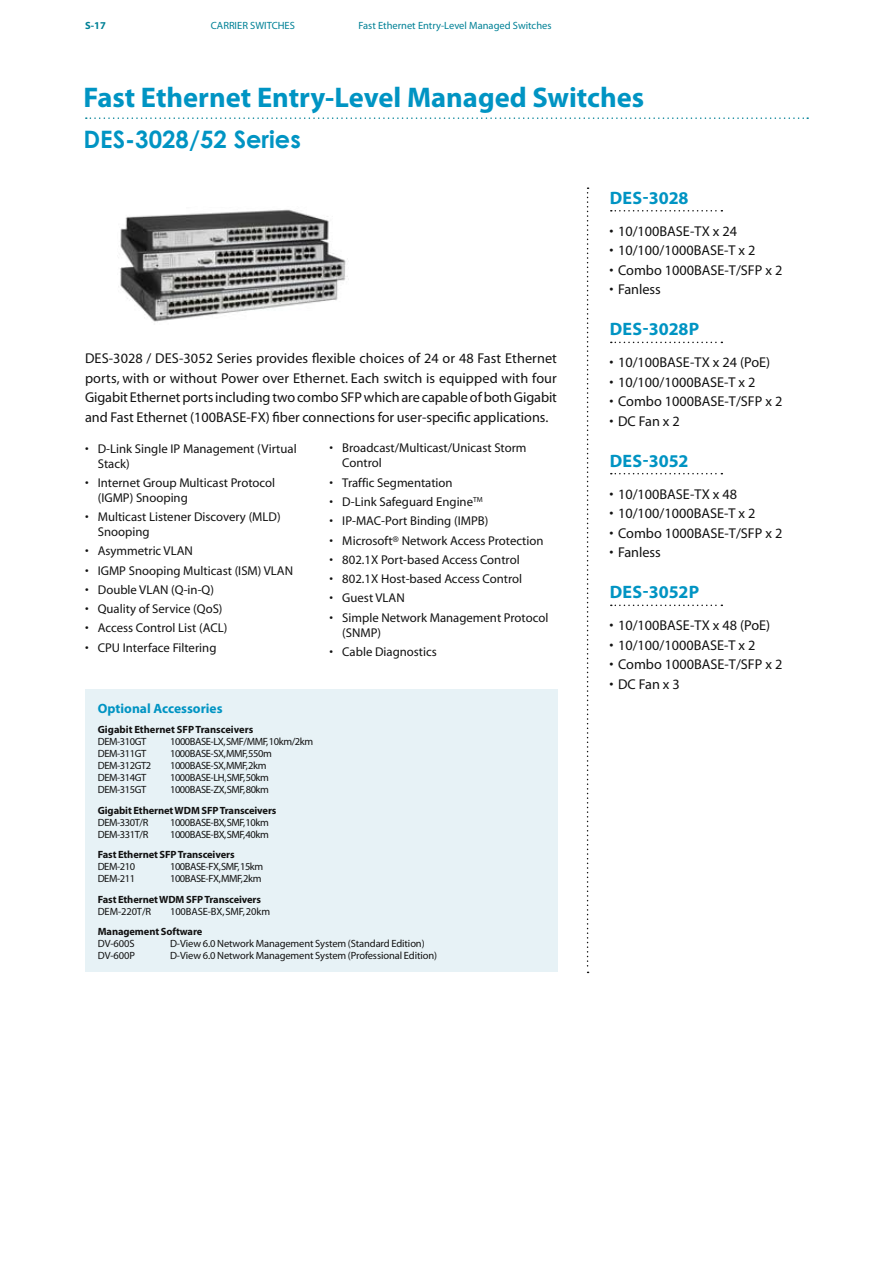
<style>
.page{position:relative;width:893px;height:1263px;background:#fff}
.page>*{position:absolute;margin:0;border:0;box-sizing:border-box;transform-origin:0 0}
.t1{font:700 28.5px "Myriad Pro";color:#0094c3}
.t2{font:700 24px "Century Gothic";color:#0094c3}
.t3{font:700 18px "Myriad Pro";color:#0094c3}
.t4{font:14.25px/19.5px "Myriad";color:#121212;text-align:justify}
.t5{font:14.25px "Myriad";letter-spacing:.105em;color:#121212}
.t6{font:700 13.5px "Myriad Pro";color:#0094c3}
.t7{font:12.75px/15px "Myriad";color:#121212}
.t8{font:10.5px "Myriad";letter-spacing:-.04em;color:#121212}
.t9{font:700 10.5px "Myriad Pro";letter-spacing:-.01em;color:#121212}
.t10{font:10.5px "Myriad";letter-spacing:-.01em;color:#121212}
.t11{font:10.5px "Myriad";color:#008196}
.t12{font:700 10.5px "Myriad Pro";color:#008196}
</style>
<div class="page">
<svg style="left:86px;top:117px;width:722px;height:2px"></svg>
<div style="left:85px;top:690px;width:472px;height:282px;background:#e7f2f6"></div>
<svg style="left:611px;top:210px;width:111px;height:1px"></svg>
<svg style="left:611px;top:342px;width:111px;height:1px"></svg>
<svg style="left:611px;top:473px;width:111px;height:1px"></svg>
<svg style="left:611px;top:605px;width:111px;height:1px"></svg>
<svg style="left:587px;top:187px;width:2px;height:786px"></svg>
<img style="left:118px;top:209px;width:230px;height:113px">
<p class="t12" style="left:85px;top:19px;width:22px">S-17</p>
<p class="t11" style="left:358px;top:20px;width:195px">Fast Ethernet Entry-Level Managed Switches</p>
<p class="t11" style="left:211px;top:20px;width:19px">CARRIER</p>
<p class="t11" style="left:250px;top:20px;width:40px">SWITCHES</p>
<h1 class="t1" style="left:83px;top:79px;width:562px">Fast Ethernet Entry-Level Managed Switches</h1>
<h2 class="t2" style="left:83px;top:124px;width:219px">DES-3028/52 Series</h2>
<p class="t4" style="left:85px;top:349px;width:473px">DES-3028 / DES-3052 Series provides flexible choices of 24 or 48 Fast Ethernet ports, with or without Power over Ethernet. Each switch is equipped with four Gigabit Ethernet ports including two combo SFP which are capable of both Gigabit and Fast Ethernet (100BASE-FX) fiber connections for user-specific applications.</p>
<p class="t7" style="left:98px;top:441px;width:200px;text-indent:-13px">• D-Link Single IP Management (Virtual<br>Stack)</p>
<p class="t7" style="left:98px;top:475px;width:179px;text-indent:-13px">• Internet Group Multicast Protocol (IGMP) Snooping</p>
<p class="t7" style="left:98px;top:510px;width:184px;text-indent:-13px">• Multicast Listener Discovery (MLD)<br>Snooping</p>
<p class="t7" style="left:85px;top:544px;width:109px">• Asymmetric VLAN</p>
<p class="t7" style="left:85px;top:563px;width:210px">• IGMP Snooping Multicast (ISM) VLAN</p>
<p class="t7" style="left:85px;top:582px;width:130px">• Double VLAN (Q-in-Q)</p>
<p class="t7" style="left:85px;top:602px;width:139px">• Quality of Service (QoS)</p>
<p class="t7" style="left:85px;top:621px;width:144px">• Access Control List (ACL)</p>
<p class="t7" style="left:85px;top:640px;width:133px">• CPU Interface Filtering</p>
<p class="t7" style="left:342px;top:441px;width:186px;text-indent:-13px">• Broadcast/Multicast/Unicast Storm<br>Control</p>
<p class="t7" style="left:330px;top:475px;width:125px">• Traffic Segmentation</p>
<p class="t7" style="left:330px;top:495px;width:155px">• D-Link Safeguard Engine<sup>TM</sup></p>
<p class="t7" style="left:330px;top:514px;width:160px">• IP-MAC-Port Binding (IMPB)</p>
<p class="t7" style="left:330px;top:533px;width:216px">• Microsoft® Network Access Protection</p>
<p class="t7" style="left:330px;top:553px;width:192px">• 802.1X Port-based Access Control</p>
<p class="t7" style="left:330px;top:572px;width:194px">• 802.1X Host-based Access Control</p>
<p class="t7" style="left:330px;top:591px;width:77px">• Guest VLAN</p>
<p class="t7" style="left:342px;top:610px;width:208px;text-indent:-13px">• Simple Network Management Protocol (SN MP)</p>
<p class="t7" style="left:330px;top:645px;width:109px">• Cable Diagnostics</p>
<p class="t6" style="left:98px;top:699px;width:126px">Optional Accessories</p>
<p class="t9" style="left:98px;top:723px;width:157px">Gigabit Ethernet SFP Transceivers</p>
<p class="t8" style="left:98px;top:736px;width:47px">DEM-310GT</p>
<p class="t8" style="left:170px;top:736px;width:145px">1000BASE-LX,SMF/MMF,10km/2km</p>
<p class="t8" style="left:98px;top:748px;width:47px">DEM-311GT</p>
<p class="t8" style="left:170px;top:748px;width:103px">1000BASE-SX,MMF,550m</p>
<p class="t8" style="left:98px;top:760px;width:55px">DEM-312GT2</p>
<p class="t8" style="left:170px;top:760px;width:98px">1000BASE-SX,MMF,2km</p>
<p class="t8" style="left:98px;top:772px;width:47px">DEM-314GT</p>
<p class="t8" style="left:170px;top:772px;width:100px">1000BASE-LH,SMF,50km</p>
<p class="t8" style="left:98px;top:784px;width:47px">DEM-315GT</p>
<p class="t8" style="left:170px;top:784px;width:100px">1000BASE-ZX,SMF,80km</p>
<p class="t9" style="left:98px;top:803px;width:87px">Gigabit Ethernet WDM</p>
<p class="t9" style="left:201px;top:803px;width:76px">SFP Transceivers</p>
<p class="t8" style="left:98px;top:817px;width:49px">DEM-330T/R</p>
<p class="t8" style="left:170px;top:817px;width:100px">1000BASE-BX,SMF,10km</p>
<p class="t8" style="left:98px;top:829px;width:49px">DEM-331T/R</p>
<p class="t8" style="left:170px;top:829px;width:100px">1000BASE-BX,SMF,40km</p>
<p class="t9" style="left:98px;top:848px;width:138px">Fast Ethernet SFP Transceivers</p>
<p class="t8" style="left:98px;top:861px;width:39px">DEM-210</p>
<p class="t8" style="left:170px;top:861px;width:95px">100BASE-FX,SMF,15km</p>
<p class="t8" style="left:98px;top:873px;width:39px">DEM-211</p>
<p class="t8" style="left:170px;top:873px;width:93px">100BASE-FX,MMF,2km</p>
<p class="t9" style="left:98px;top:892px;width:71px">Fast Ethernet WDM</p>
<p class="t9" style="left:186px;top:892px;width:76px">SFP Transceivers</p>
<p class="t8" style="left:98px;top:906px;width:52px">DEM-220T/R</p>
<p class="t10" style="left:170px;top:906px;width:102px">100BASE-BX, SMF, 20km</p>
<p class="t9" style="left:98px;top:925px;width:106px">Management Software</p>
<p class="t8" style="left:98px;top:938px;width:49px">DV-600SD</p>
<p class="t10" style="left:177px;top:938px;width:249px">-View 6.0 Network Management System (Standard Edition)</p>
<p class="t8" style="left:98px;top:950px;width:49px">DV-600PD</p>
<p class="t10" style="left:177px;top:950px;width:262px">-View 6.0 Network Management System (Professional Edition)</p>
<p class="t3" style="left:610px;top:186px;width:80px">DES-3028</p>
<p class="t4" style="left:610px;top:222px;width:129px">• 10/100BASE-TX x 24</p>
<p class="t4" style="left:610px;top:241px;width:147px">• 10/100/1000BASE-T x 2</p>
<p class="t4" style="left:610px;top:261px;width:174px">• Combo 1000BASE-T/SFP x 2</p>
<p class="t4" style="left:610px;top:280px;width:53px">• Fanless</p>
<p class="t3" style="left:610px;top:317px;width:89px">DES-3028P</p>
<p class="t4" style="left:610px;top:353px;width:162px">• 10/100BASE-TX x 24 (PoE)</p>
<p class="t4" style="left:610px;top:373px;width:147px">• 10/100/1000BASE-T x 2</p>
<p class="t4" style="left:610px;top:392px;width:174px">• Combo 1000BASE-T/SFP x 2</p>
<p class="t5" style="left:610px;top:414px;width:72px">• DCFanx2</p>
<p class="t3" style="left:610px;top:449px;width:80px">DES-3052</p>
<p class="t4" style="left:610px;top:485px;width:129px">• 10/100BASE-TX x 48</p>
<p class="t4" style="left:610px;top:504px;width:147px">• 10/100/1000BASE-T x 2</p>
<p class="t4" style="left:610px;top:524px;width:174px">• Combo 1000BASE-T/SFP x 2</p>
<p class="t4" style="left:610px;top:543px;width:53px">• Fanless</p>
<p class="t3" style="left:610px;top:580px;width:89px">DES-3052P</p>
<p class="t4" style="left:610px;top:616px;width:162px">• 10/100BASE-TX x 48 (PoE)</p>
<p class="t4" style="left:610px;top:636px;width:147px">• 10/100/1000BASE-T x 2</p>
<p class="t4" style="left:610px;top:655px;width:174px">• Combo 1000BASE-T/SFP x 2</p>
<p class="t5" style="left:610px;top:677px;width:72px">• DCFanx3</p>
</div>
